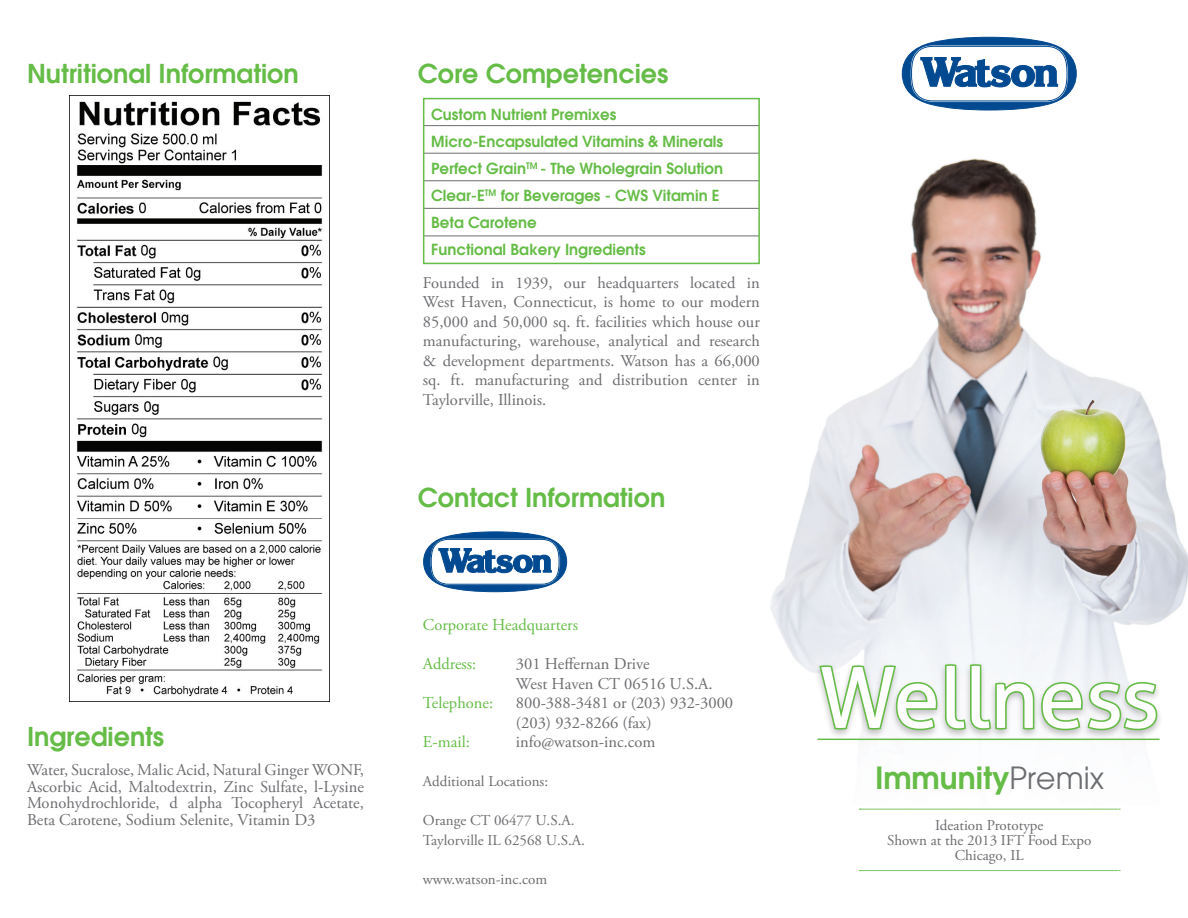
<style>
.page{position:relative;width:1188px;height:918px;background:#fff}
.page>*{position:absolute;margin:0;border:0;box-sizing:border-box;transform-origin:0 0}
.t1{font:84px "Aller";color:#fff}
.t2{font:600 30px "Avant Garde";color:#65bc46}
.t3{font:600 25.5px "Avant Garde";color:#65bc46}
.t4{font:16.5px/19.5px "Adobe Garamond Pro";color:#6c6d70}
.t5{font:16.5px "Adobe Garamond Pro";color:#65bc46}
.t6{font:600 15px/27px "Avant Garde";color:#65bc46}
.t7{font:15px/15px "Adobe Garamond Pro";color:#6c6d70}
.s1{font-weight:400;color:#6c6d70}
</style>
<div class="page">
<img style="left:69px;top:36px;width:1119px;height:836px">
<svg style="left:423px;top:531px;width:144px;height:61px"></svg>
<hr style="left:424px;top:125px;width:335px;height:1px;background:#6c6d70">
<hr style="left:424px;top:181px;width:335px;height:1px;background:#6c6d70">
<hr style="left:424px;top:153px;width:335px;height:1px;background:#6c6d70">
<hr style="left:424px;top:208px;width:335px;height:1px;background:#6c6d70">
<hr style="left:424px;top:236px;width:335px;height:1px;background:#6c6d70">
<div style="left:814px;top:661px;width:350px;height:79px;background:#231f20;opacity:.26"></div>
<svg style="left:817px;top:662px;width:343px;height:70px"></svg>
<svg style="left:859px;top:809px;width:261px;height:1px"></svg>
<svg style="left:859px;top:870px;width:261px;height:1px"></svg>
<svg style="left:902px;top:37px;width:175px;height:74px"></svg>
<hr style="left:818px;top:739px;width:342px;height:1px;background:#65bc46">
<div style="left:423px;top:98px;width:337px;height:166px;border:2px solid #65bc46"></div>
<img style="left:70px;top:95px;width:259px;height:607px">
<h3 class="t3" style="left:27px;top:57px;width:273px">Nutritional Information</h3>
<h3 class="t3" style="left:27px;top:720px;width:139px">Ingredients</h3>
<p class="t4" style="left:27px;top:762px;width:338px;line-height:16.5px;text-align:justify">Water, Sucralose, Malic Acid, Natural Ginger WONF, Ascorbic Acid, Maltodextrin, Zinc Sulfate, l-Lysine Monohydrochloride, d alpha Tocopheryl Acetate, Beta Carotene, Sodium Selenite, Vitamin D3</p>
<h3 class="t3" style="left:418px;top:57px;width:252px">Core Competencies</h3>
<p class="t6" style="left:431px;top:101px;width:293px">Custom Nutrient Premixes<br>Micro-Encapsulated Vitamins &amp; Minerals<br>Perfect Grain<sup>TM</sup> - The Wholegrain Solution<br>Clear-E<sup>TM</sup> for Beverages - CWS Vitamin E<br>Beta Carotene<br>Functional Bakery Ingredients</p>
<p class="t4" style="left:423px;top:274px;width:338px;text-align:justify">Founded in 1939, our headquarters located in West Haven, Connecticut, is home to our modern 85,000 and 50,000 sq. ft. facilities which house our manufacturing, warehouse, analytical and research &amp; development departments. Watson has a 66,000 sq. ft. manufacturing and distribution center in Taylorville, Illinois.</p>
<h3 class="t3" style="left:418px;top:481px;width:249px">Contact Information</h3>
<p class="t5" style="left:423px;top:615px;width:157px">Corporate Headquarters</p>
<p class="t5" style="left:423px;top:654px;width:55px">Address:</p>
<p class="t4" style="left:516px;top:655px;width:198px">301 Heffernan Drive<br>West Haven CT 06516 U.S.A.</p>
<p class="t5" style="left:423px;top:693px;width:72px">Telephone:</p>
<p class="t4" style="left:516px;top:694px;width:219px">800-388-3481 or (203) 932-3000 (203) 932-8266 (fax)</p>
<p class="t5" style="left:423px;top:732px;width:49px">E-mail:</p>
<p class="t4" style="left:516px;top:733px;width:141px">info@watson-inc.com</p>
<p class="t7" style="left:423px;top:774px;width:127px">Additional Locations:</p>
<p class="t7" style="left:423px;top:811px;width:164px;line-height:19.5px">Orange CT 06477 U.S.A.<br>Taylorville IL 62568 U.S.A.</p>
<p class="t7" style="left:423px;top:872px;width:126px">www.watson-inc.com</p>
<h1 class="t1" style="left:819px;top:647px;width:342px">Wellness</h1>
<h2 class="t2" style="left:875px;top:758px;width:231px">Immunity<span class="s1">Premix</span></h2>
<p class="t7" style="left:887px;top:818px;width:206px;text-align:center">Ideation Prototype<br>Shown at the 2013 IFT Food Expo<br>Chicago, IL</p>
</div>
